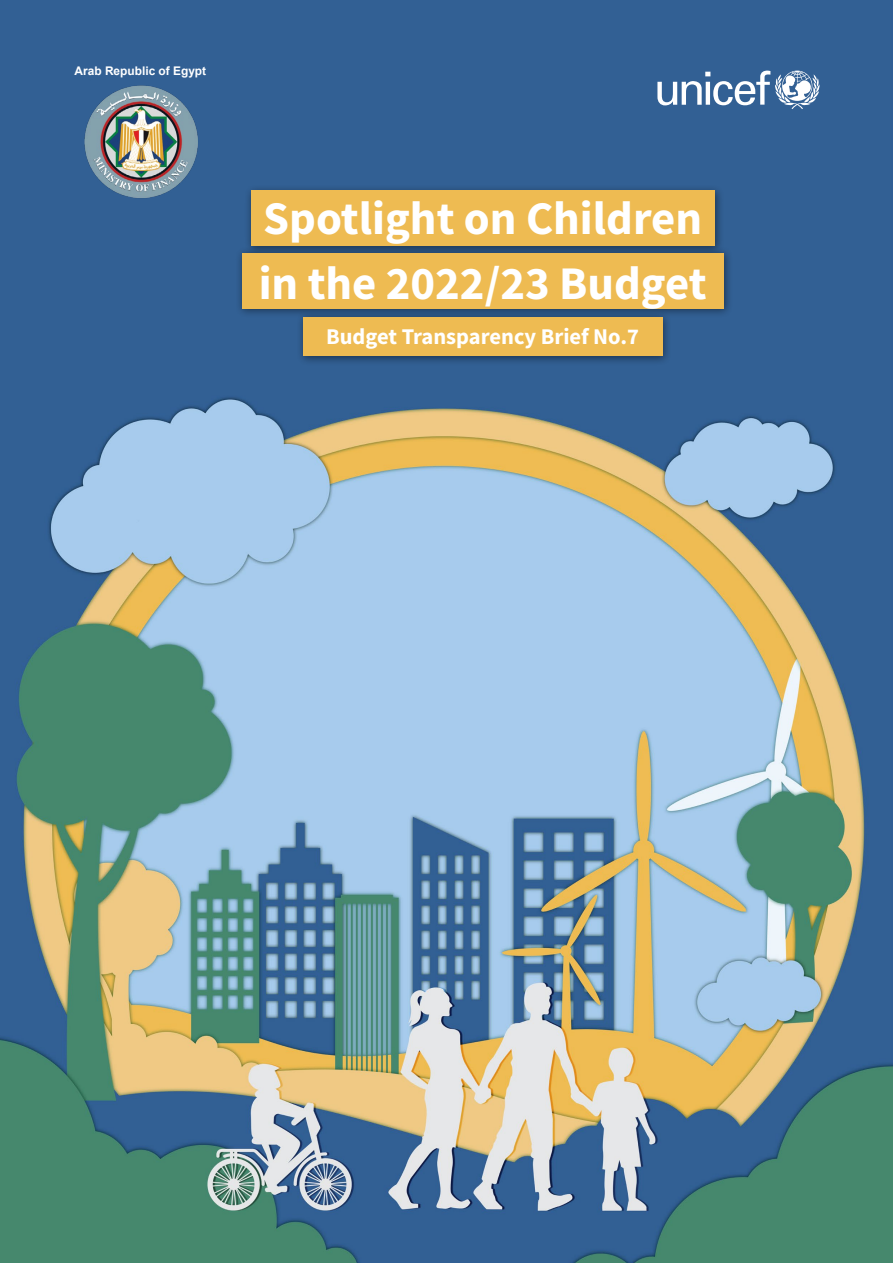
<style>
.page{position:relative;width:893px;height:1263px;background:#fff}
.page>*{position:absolute;margin:0;border:0;box-sizing:border-box;transform-origin:0 0}
.t1{font:700 46.8px/64.5px "Mada";color:#fff}
.t2{font:700 22.5px "Mada";color:#fff}
.t3{font:700 11.85px "Arial";color:#fff}
</style>
<div class="page">
<img style="left:0;top:0;width:893px;height:1263px">
<svg style="left:657px;top:71px;width:162px;height:38px"></svg>
<img style="left:81px;top:80px;width:119px;height:124px">
<div style="left:244px;top:184px;width:480px;height:72px;background:#000;opacity:.47"></div>
<div style="left:251px;top:191px;width:463px;height:55px;background:#eebb52"></div>
<div style="left:235px;top:247px;width:498px;height:72px;background:#000;opacity:.47"></div>
<div style="left:242px;top:253px;width:481px;height:56px;background:#eebb52"></div>
<div style="left:296px;top:311px;width:376px;height:55px;background:#000;opacity:.47"></div>
<div style="left:303px;top:317px;width:359px;height:39px;background:#eebb52"></div>
<p class="t3" style="left:75px;top:63px;width:133px">Arab Republic of Egypt</p>
<p class="t1" style="left:259px;top:189px;width:449px">Spotlight on Children in the 2022/23 Budget</p>
<p class="t2" style="left:326px;top:324px;width:314px">Budget Transparency Brief No.7</p>
</div>
